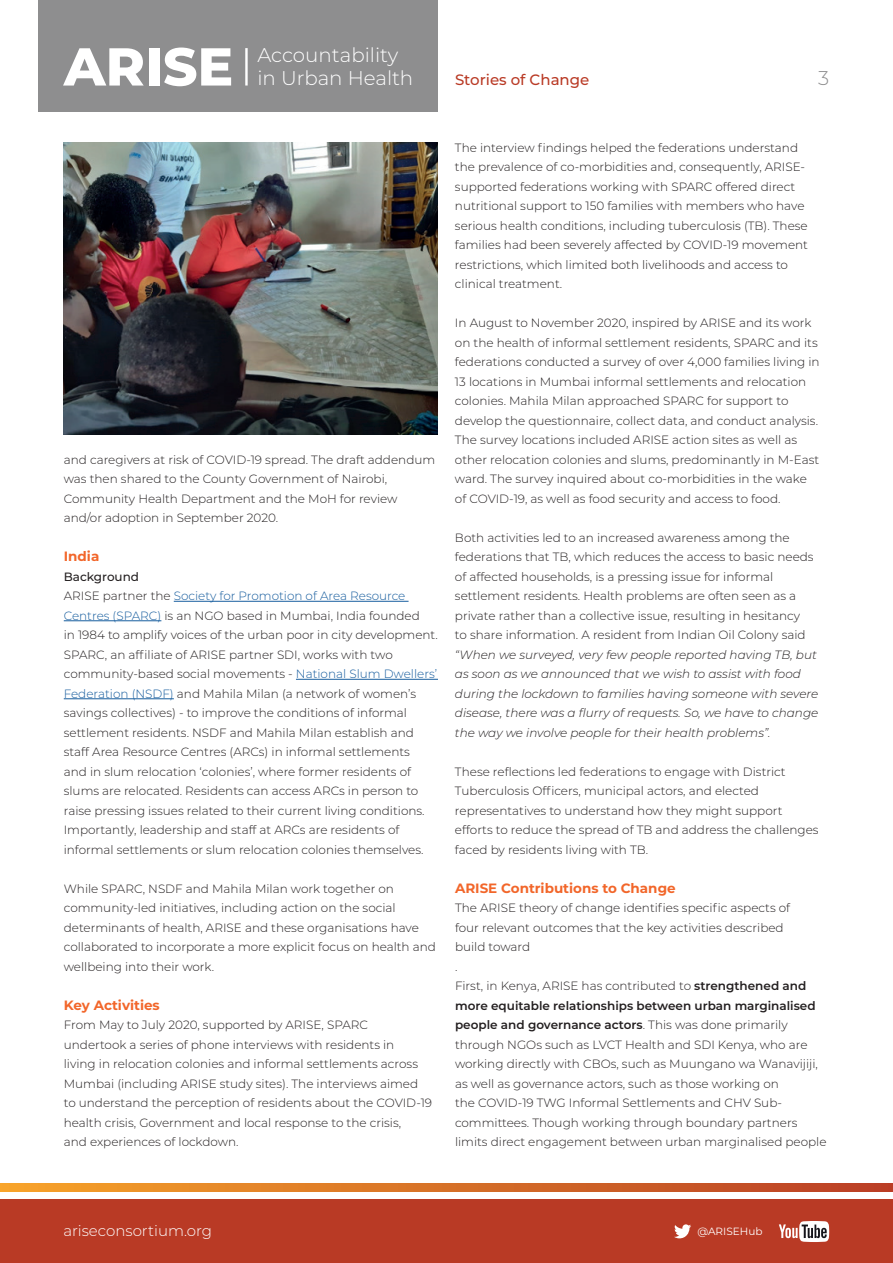
<style>
.page{position:relative;width:893px;height:1263px;background:#fff}
.page>*{position:absolute;margin:0;border:0;box-sizing:border-box;transform-origin:0 0}
.t1{font:800 53.25px "Montserrat";color:#fff}
.t2{font:300 19.8px/23.5px "Montserrat";color:#fff}
.t3{font:300 19.8px "Montserrat";color:#8e8e8f}
.t4{font:300 15px "Montserrat";color:#fff}
.t5{font:500 15px "Montserrat";color:#b93a25}
.t6{font:700 13.5px "Montserrat";color:#f2662a}
.t7{font:300 12px/19.5px "Montserrat";color:#231f20}
.t8{font:italic 300 12px/19.5px "Montserrat";color:#231f20}
.t9{font:10.5px "Montserrat";color:#fff}
.s1{font-weight:500}
.s2{color:#175d9e}
.s3{font-weight:600}
</style>
<div class="page">
<div style="left:0;top:1199px;width:893px;height:64px;background:#b93a25"></div>
<svg style="left:0;top:1183px;width:893px;height:9px;background:#d77027"></svg>
<svg style="left:779px;top:1221px;width:50px;height:21px"></svg>
<svg style="left:674px;top:1224px;width:17px;height:14px"></svg>
<div style="left:38px;top:0;width:400px;height:112px;background:#8e8e8f"></div>
<hr style="left:245px;top:48px;width:3px;height:38px;background:#fff">
<hr style="left:174px;top:601px;width:235px;height:1px;background:#175d9e">
<hr style="left:64px;top:620px;width:97px;height:1px;background:#175d9e">
<hr style="left:296px;top:679px;width:142px;height:1px;background:#175d9e">
<hr style="left:64px;top:698px;width:110px;height:1px;background:#175d9e">
<img style="left:64px;top:142px;width:374px;height:293px">
<h1 class="t1" style="left:64px;top:28px;width:171px">ARISE</h1>
<h2 class="t2" style="left:257px;top:42px;width:157px">Accountability in Urban Health</h2>
<p class="t5" style="left:455px;top:69px;width:136px">Stories of Change</p>
<h2 class="t3" style="left:818px;top:64px;width:13px">3</h2>
<p class="t7" style="left:64px;top:449px;width:373px">and caregivers at risk of COVID-19 spread. The draft addendum was then shared to the County Government of Nairobi, Community Health Department and the MoH for review and/or adoption in September 2020.</p>
<p class="t6" style="left:64px;top:546px;width:37px">India</p>
<p class="t7" style="left:64px;top:566px;width:376px"><span class="s1">Background<br></span>ARISE partner the <span class="s2">Society for Promotion of Area Resource Centres (SPARC)</span> is an NGO based in Mumbai, India founded<br>in 1984 to amplify voices of the urban poor in city development.<br>SPARC, an affiliate of ARISE partner SDI, works with two community-based social movements - <span class="s2">National Slum Dwellers’ Federation (NSDF)</span> and Mahila Milan (a network of women’s savings collectives) - to improve the conditions of informal settlement residents. NSDF and Mahila Milan establish and staff Area Resource Centres (ARCs) in informal settlements<br>and in slum relocation ‘colonies’, where former residents of slums are relocated. Residents can access ARCs in person to raise pressing issues related to their current living conditions.<br>Importantly, leadership and staff at ARCs are residents of informal settlements or slum relocation colonies themselves.</p>
<p class="t7" style="left:64px;top:878px;width:374px">While SPARC, NSDF and Mahila Milan work together on community-led initiatives, including action on the social determinants of health, ARISE and these organisations have collaborated to incorporate a more explicit focus on health and wellbeing into their work.</p>
<p class="t6" style="left:64px;top:995px;width:98px">Key Activities</p>
<p class="t7" style="left:64px;top:1015px;width:370px">From May to July 2020, supported by ARISE, SPARC undertook a series of phone interviews with residents in<br>living in relocation colonies and informal settlements across Mumbai (including ARISE study sites). The interviews aimed to understand the perception of residents about the COVID-19 health crisis, Government and local response to the crisis,<br>and experiences of lockdown.</p>
<p class="t7" style="left:455px;top:137px;width:354px">The interview findings helped the federations understand the prevalence of co-morbidities and, consequently, ARISE&shy;supported federations working with SPARC offered direct nutritional support to 150 families with members who have serious health conditions, including tuberculosis (TB). These families had been severely affected by COVID-19 movement restrictions, which limited both livelihoods and access to clinical treatment.</p>
<p class="t7" style="left:455px;top:313px;width:366px">In August to November 2020, inspired by ARISE and its work on the health of informal settlement residents, SPARC and its federations conducted a survey of over 4,000 families living in 13 locations in Mumbai informal settlements and relocation colonies. Mahila Milan approached SPARC for support to develop the questionnaire, collect data, and conduct analysis.<br>The survey locations included ARISE action sites as well as other relocation colonies and slums, predominantly in M-East ward. The survey inquired about co-morbidities in the wake of COVID-19, as well as food security and access to food.</p>
<p class="t7" style="left:455px;top:527px;width:360px">Both activities led to an increased awareness among the federations that TB, which reduces the access to basic needs of affected households, is a pressing issue for informal settlement residents. Health problems are often seen as a private rather than a collective issue, resulting in hesitancy to share information. A resident from Indian Oil Colony said</p>
<p class="t8" style="left:455px;top:644px;width:365px">“When we surveyed, very few people reported having TB, but as soon as we announced that we wish to assist with food during the lockdown to families having someone with severe disease, there was a flurry of requests. So, we have to change the way we involve people for their health problems”.</p>
<p class="t7" style="left:455px;top:761px;width:365px">These reflections led federations to engage with District Tuberculosis Officers, municipal actors, and elected representatives to understand how they might support efforts to reduce the spread of TB and address the challenges faced by residents living with TB.</p>
<p class="t6" style="left:455px;top:878px;width:222px">ARISE Contributions to Change</p>
<p class="t7" style="left:455px;top:898px;width:373px">The ARISE theory of change identifies specific aspects of<br>four relevant outcomes that the key activities described<br>build toward<br>.<br>First, in Kenya, ARISE has contributed to <span class="s3">strengthened and more equitable relationships between urban marginalised people and governance actors</span>. This was done primarily through NGOs such as LVCT Health and SDI Kenya, who are working directly with CBOs, such as Muungano wa Wanavijiji, as well as governance actors, such as those working on<br>the COVID-19 TWG Informal Settlements and CHV Sub&shy;committees. Though working through boundary partners limits direct engagement between urban marginalised people</p>
<p class="t4" style="left:63px;top:1220px;width:150px">ariseconsortium.org</p>
<p class="t9" style="left:697px;top:1223px;width:67px">@ARISEHub</p>
</div>
